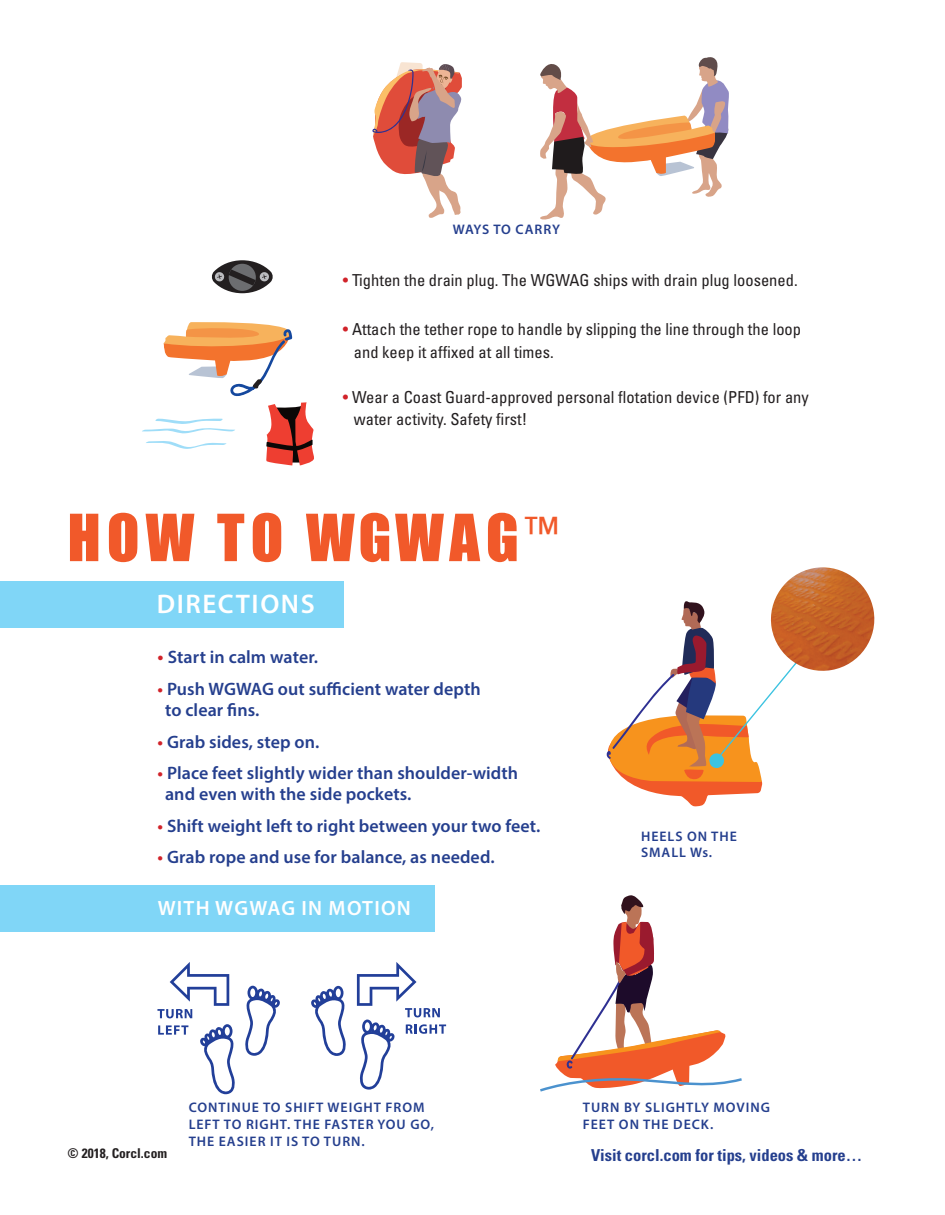
<style>
.page{position:relative;width:945px;height:1215px;background:#fff}
.page>*{position:absolute;margin:0;border:0;box-sizing:border-box;transform-origin:0 0}
.t1{font:60px "Impact";letter-spacing:.1em;color:#f1592a}
.t2{font:600 27px "Myriad Pro";letter-spacing:.06em;color:#fff}
.t3{font:600 20.7px "Myriad Pro";letter-spacing:.06em;color:#fff}
.t4{font:600 18px/21.1px "Myriad Pro";letter-spacing:.005em;color:#253f8e}
.t5{font:condensed 16.5px/22.8px "Univers";color:#231f20}
.t6{font:700 condensed 16.5px "Univers";color:#253f8e}
.t7{font:600 13.8px/16.6px "Myriad Pro";letter-spacing:.07em;color:#253f8e}
.t8{font:600 13.8px "Myriad Pro";letter-spacing:.05em;color:#253f8e}
.t9{font:700 condensed 13.5px "Univers";color:#231f20}
.s1{color:#d1232a}
.s2{font-size:19.5px;color:#d1232a}
</style>
<div class="page">
<div style="left:0;top:581px;width:344px;height:47px;background:#80d6f7"></div>
<div style="left:0;top:886px;width:435px;height:46px;background:#80d6f7"></div>
<svg style="left:200px;top:1024px;width:35px;height:70px"></svg>
<svg style="left:158px;top:1025px;width:30px;height:10px"></svg>
<svg style="left:245px;top:986px;width:35px;height:70px"></svg>
<svg style="left:311px;top:986px;width:35px;height:70px"></svg>
<svg style="left:357px;top:962px;width:89px;height:128px"></svg>
<svg style="left:157px;top:962px;width:72px;height:56px"></svg>
<svg style="left:540px;top:895px;width:202px;height:197px"></svg>
<img style="left:774px;top:567px;width:101px;height:104px">
<svg style="left:606px;top:600px;width:211px;height:206px"></svg>
<svg style="left:372px;top:62px;width:90px;height:156px"></svg>
<svg style="left:540px;top:57px;width:189px;height:163px"></svg>
<svg style="left:212px;top:260px;width:61px;height:33px"></svg>
<svg style="left:142px;top:322px;width:172px;height:143px"></svg>
<p class="t8" style="left:453px;top:221px;width:109px">WAYS TO CARRY</p>
<p class="t5" style="left:343px;top:269px;width:456px"><span class="s1">•</span> Tighten the drain plug. The WGWAG ships with drain plug loosened.</p>
<p class="t5" style="left:354px;top:318px;width:449px;text-indent:-11px"><span class="s1">•</span> Attach the tether rope to handle by slipping the line through the loop and keep it affixed at all times.</p>
<p class="t5" style="left:354px;top:386px;width:457px;line-height:21.6px;text-indent:-11px"><span class="s1">•</span> Wear a Coast Guard-approved personal flotation device (PFD) for any water activity. Safety first!</p>
<p class="t1" style="left:68px;top:491px;width:492px">HOW TO WGWAG<sup>™</sup></p>
<p class="t2" style="left:157px;top:587px;width:160px">DIRECTIONS</p>
<p class="t4" style="left:157px;top:646px;width:162px"><span class="s2">•</span> Start in calm water.</p>
<p class="t4" style="left:165px;top:678px;width:317px;text-indent:-8px"><span class="s1">•</span> Push WGWAG out sufficient water depth to clear fins.</p>
<p class="t4" style="left:157px;top:731px;width:164px"><span class="s1">•</span> Grab sides, step on.</p>
<p class="t4" style="left:165px;top:762px;width:355px;text-indent:-8px"><span class="s1">•</span> Place feet slightly wider than shoulder-width and even with the side pockets.</p>
<p class="t4" style="left:157px;top:815px;width:384px"><span class="s1">•</span> Shift weight left to right between your two feet.</p>
<p class="t4" style="left:157px;top:846px;width:339px"><span class="s1">•</span> Grab rope and use for balance, as needed.</p>
<p class="t3" style="left:158px;top:895px;width:255px">WITH WGWAG IN MOTION</p>
<p class="t7" style="left:641px;top:827px;width:97px">HEELS ON THE<br>SMALL Ws.</p>
<p class="t7" style="left:189px;top:1099px;width:247px">CONTINUE TO SHIFT WEIGHT FROM<br>LEFT TO RIGHT. THE FASTER YOU GO,<br>THE EASIER IT IS TO TURN.</p>
<p class="t7" style="left:583px;top:1099px;width:189px">TURN BY SLIGHTLY MOVING<br>FEET ON THE DECK.</p>
<p class="t9" style="left:68px;top:1145px;width:101px">© 2018, Corcl.com</p>
<p class="t6" style="left:591px;top:1145px;width:272px">Visit corcl.com for tips, videos &amp; more…</p>
</div>
